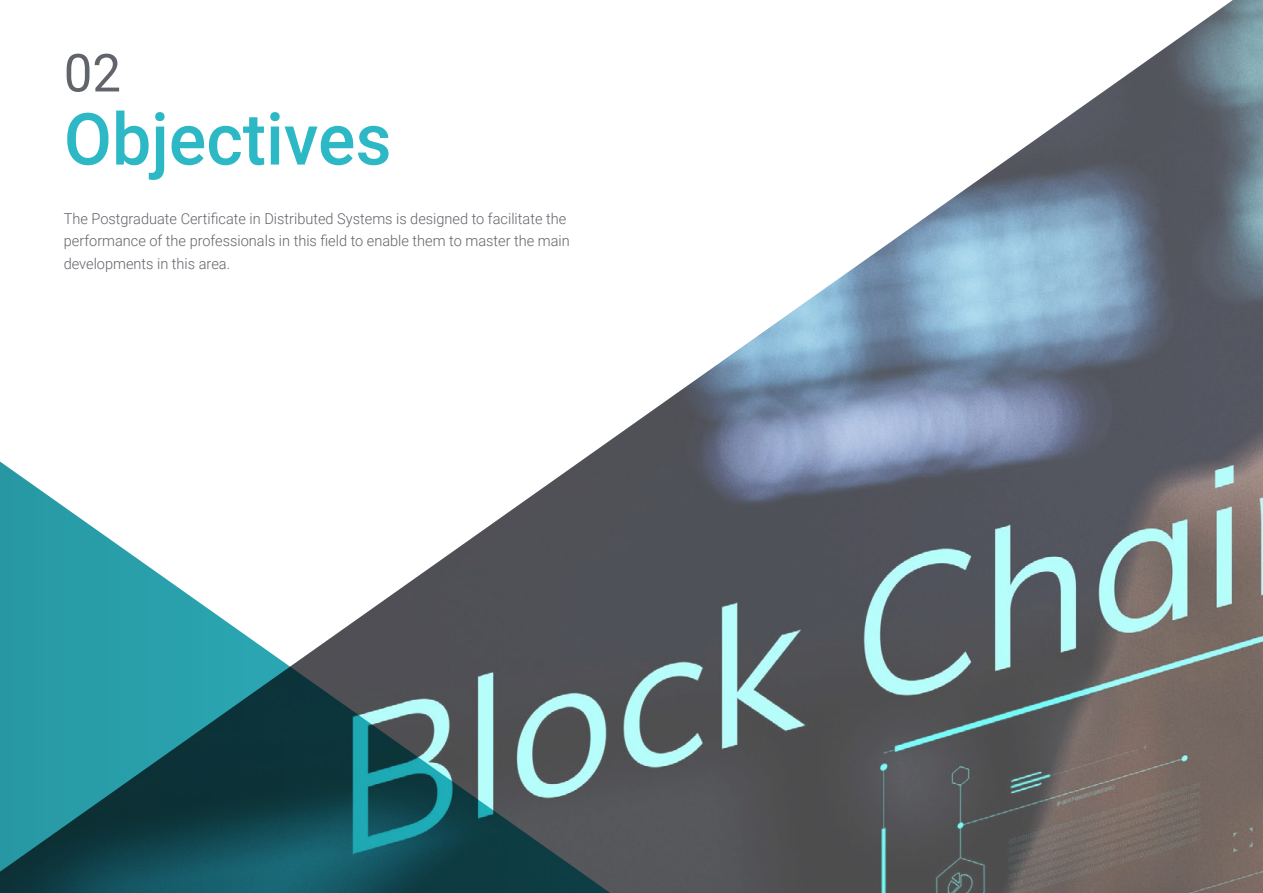
<style>
.page{position:relative;width:1263px;height:893px;background:#fff}
.page>*{position:absolute;margin:0;border:0;box-sizing:border-box;transform-origin:0 0}
.t1{font:500 72px "Roboto";color:#2db8c5}
.t2{font:52.5px "Roboto";color:#61646a}
.t3{font:300 15px/22.5px "Roboto";color:#61646a}
</style>
<div class="page">
<img style="left:602px;top:0;width:661px;height:893px">
<svg style="left:0;top:446px;width:640px;height:447px"></svg>
<h2 class="t2" style="left:64px;top:36px;width:59px">02</h2>
<h1 class="t1" style="left:64px;top:89px;width:329px">Objectives</h1>
<p class="t3" style="left:64px;top:207px;width:507px">The Postgraduate Certificate in Distributed Systems is designed to facilitate the performance of the professionals in this field to enable them to master the main developments in this area.</p>
</div>
